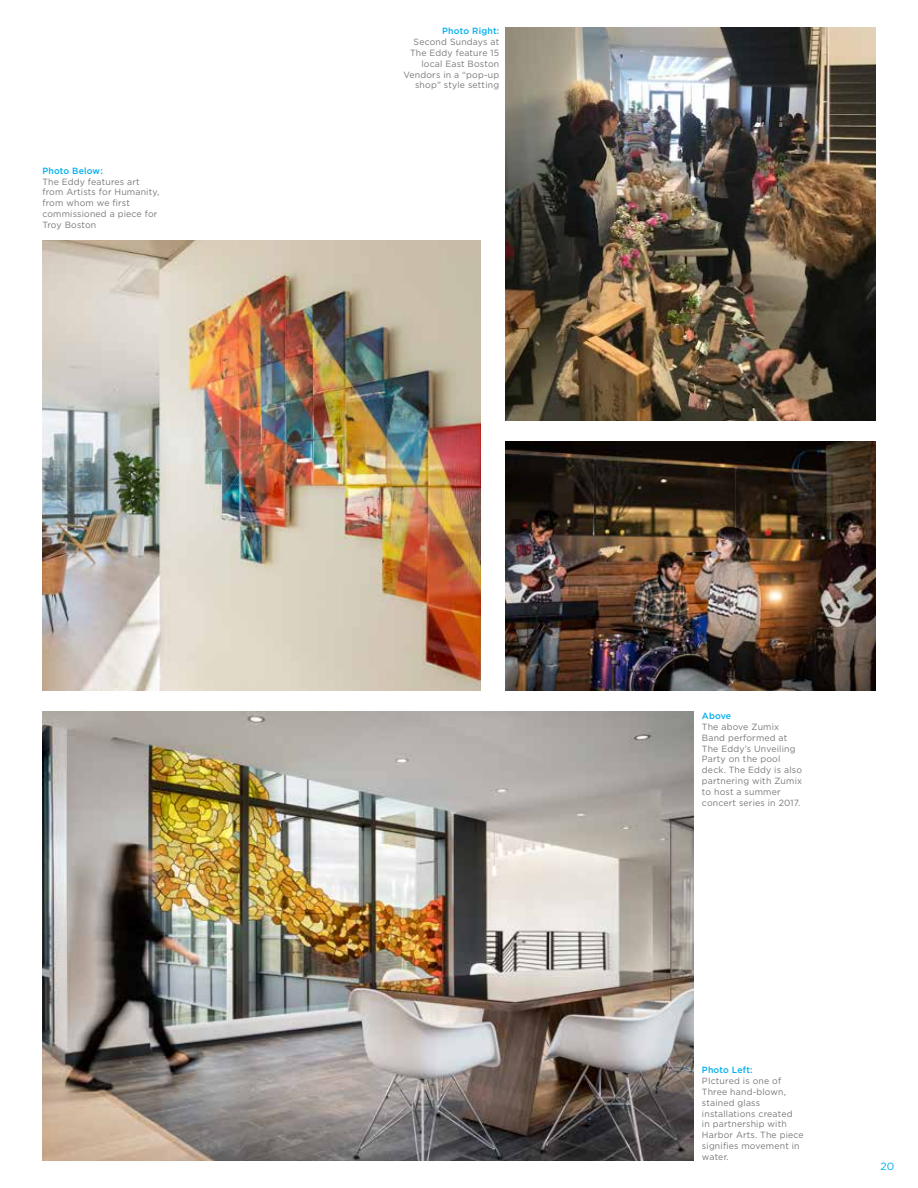
<style>
.page{position:relative;width:918px;height:1188px;background:#fff}
.page>*{position:absolute;margin:0;border:0;box-sizing:border-box;transform-origin:0 0}
.t1{font:10.5px "Gotham HTF";color:#00aeef}
.t2{font:9px/10.8px "Gotham HTF";letter-spacing:.02em;color:#77787b}
.t3{font:500 9px "Gotham HTF";letter-spacing:.02em;color:#00aeef}
</style>
<div class="page">
<img style="left:43px;top:712px;width:650px;height:449px">
<img style="left:42px;top:241px;width:439px;height:449px">
<img style="left:505px;top:442px;width:371px;height:248px">
<img style="left:505px;top:27px;width:371px;height:393px">
<p class="t3" style="left:42px;top:166px;width:62px">Photo Below:</p>
<p class="t2" style="left:42px;top:176px;width:118px">The Eddy features art from Artists for Humanity, from whom we first commissioned a piece for<br>Troy Boston</p>
<p class="t3" style="left:442px;top:26px;width:58px">Photo Right:</p>
<p class="t2" style="left:403px;top:37px;width:97px;text-align:right">Second Sundays at<br>The Eddy feature 15 local East Boston<br>Vendors in a “pop-up shop” style setting</p>
<p class="t3" style="left:702px;top:711px;width:31px">Above</p>
<p class="t2" style="left:702px;top:721px;width:102px">The above Zumix<br>Band performed at<br>The Eddy’s Unveiling<br>Party on the pool deck. The Eddy is also partnering with Zumix to host a summer concert series in 2017.</p>
<p class="t3" style="left:702px;top:1065px;width:52px">Photo Left:</p>
<p class="t2" style="left:702px;top:1076px;width:103px">PIctured is one of<br>Three hand-blown, stained glass installations created<br>in partnership with<br>Harbor Arts. The piece signifies movement in water.</p>
<p class="t1" style="left:880px;top:1160px;width:15px">20</p>
</div>
